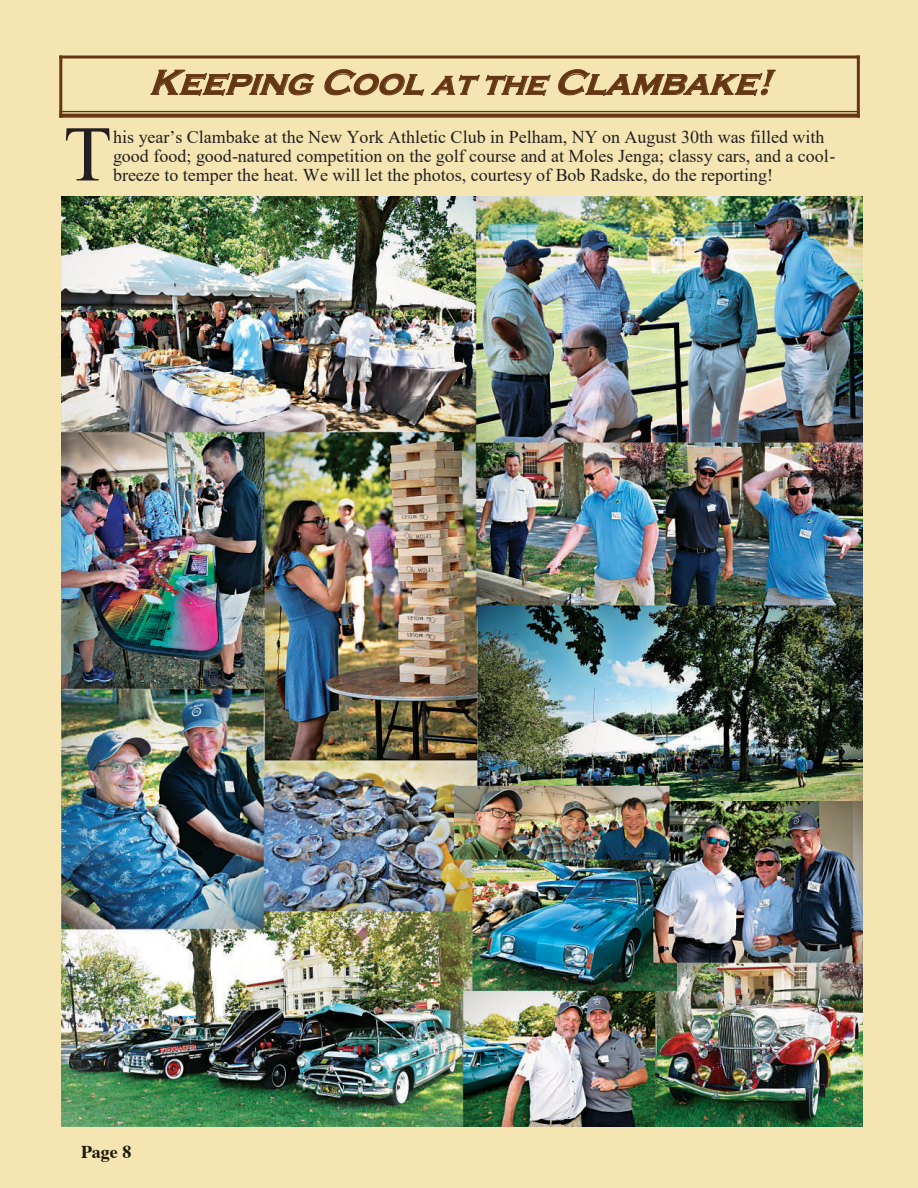
<style>
.page{position:relative;width:918px;height:1188px;background:#f4e5b2}
.page>*{position:absolute;margin:0;border:0;box-sizing:border-box;transform-origin:0 0}
.t1{font:78.9px "Times New Roman";color:#231f20}
.t2{font:italic 700 36px "Copperplate Gothic";color:#653613}
.t3{font:18px/19px "Times New Roman";color:#231f20}
.t4{font:700 18px "Times";color:#1c1708}
.t5{font:700 18px "Times New Roman";color:#231f20}
.s1{font-size:33px}
</style>
<div class="page">
<hr style="left:59px;top:56px;width:3px;height:62px;background:#653613">
<hr style="left:857px;top:56px;width:3px;height:62px;background:#653613">
<hr style="left:59px;top:56px;width:801px;height:2px;background:#653613">
<hr style="left:59px;top:111px;width:801px;height:1px;background:#653613">
<svg style="left:59px;top:114px;width:801px;height:4px;background:#704420"></svg>
<svg style="left:150px;top:69px;width:165px;height:28px"></svg>
<svg style="left:324px;top:69px;width:452px;height:28px"></svg>
<img style="left:61px;top:197px;width:801px;height:929px">
<h2 class="t2" style="left:149px;top:63px;width:637px">Keeping Cool <span class="s1">atthe</span> Clambake!</h2>
<h1 class="t1" style="left:64px;top:98px;width:50px">T</h1>
<p class="t3" style="left:113px;top:127px;width:724px">his year’s Clambake at the New York Athletic Club in Pelham, NY on August 30th was filled with good food; good-natured competition on the golf course and at Moles Jenga; classy cars, and a cool&shy;breeze to temper the heat. We will let the photos, courtesy of Bob Radske, do the reporting!</p>
<p class="t5" style="left:59px;top:1133px;width:52px">Page 8</p>
<p class="t4" style="left:81px;top:1135px;width:52px">Page 8</p>
</div>
